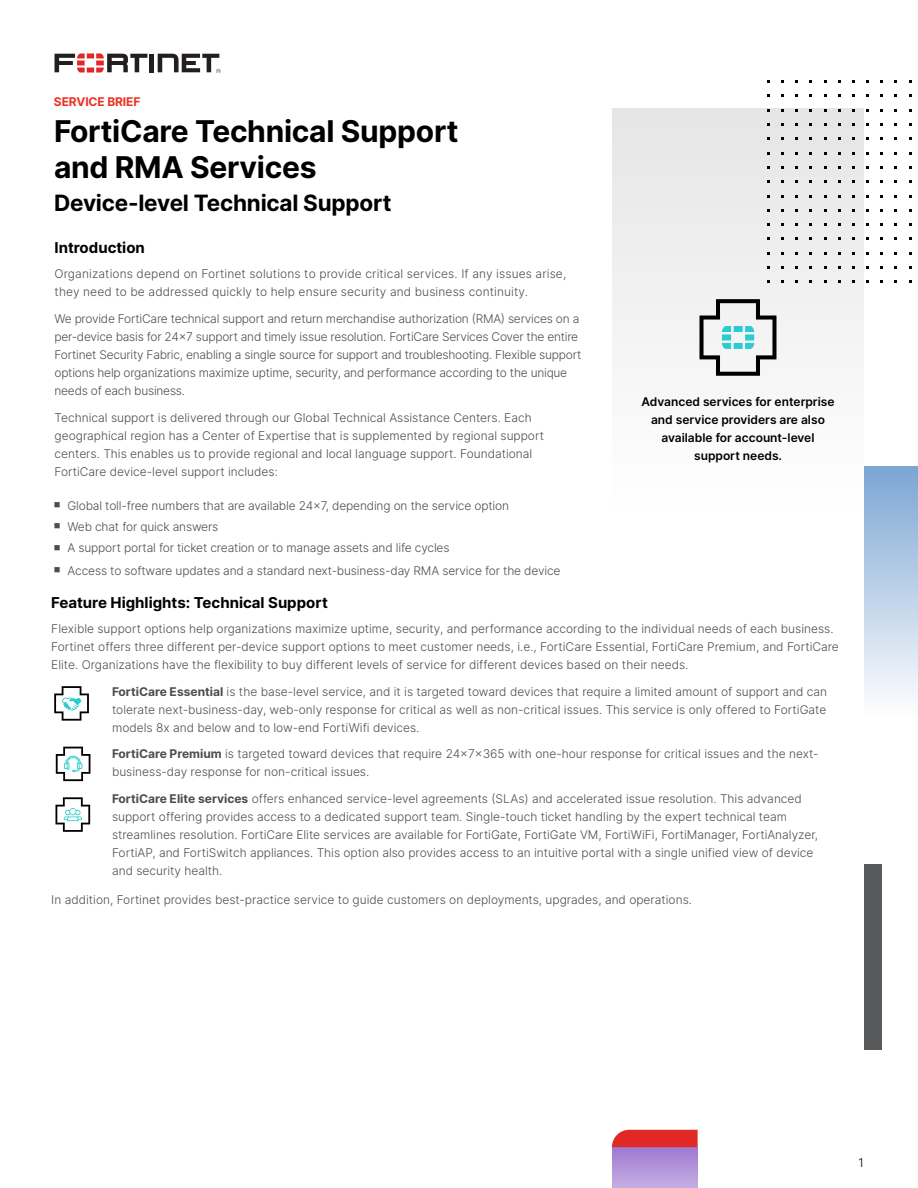
<style>
.page{position:relative;width:918px;height:1188px;background:#fff}
.page>*{position:absolute;margin:0;border:0;box-sizing:border-box;transform-origin:0 0}
.t1{font:700 30px/36px "Inter";letter-spacing:-.01em;color:#000}
.t2{font:700 22.5px "Inter";letter-spacing:-.01em;color:#000}
.t3{font:700 15px "Inter";color:#000}
.t4{font:300 12px/18px "Inter";color:#4d4d4f}
.t5{font:300 12px/18px "Inter";letter-spacing:-.02em;color:#4d4d4f}
.t6{font:600 12px/18px "Inter";color:#000;text-align:center}
.t7{font:700 12px "Inter";letter-spacing:-.01em;color:#ee3124}
.t8{font:300 12px "Inter";color:#000}
.s1{font-weight:700}
</style>
<div class="page">
<hr style="left:150px;top:54px;width:4px;height:18px;background:#231f20">
<svg style="left:55px;top:53px;width:92px;height:20px"></svg>
<svg style="left:158px;top:54px;width:63px;height:19px"></svg>
<div style="left:612px;top:108px;width:252px;height:404px;background:#f1f1f1"></div>
<svg style="left:699px;top:299px;width:78px;height:77px"></svg>
<svg style="left:54px;top:686px;width:35px;height:35px"></svg>
<svg style="left:56px;top:747px;width:34px;height:34px"></svg>
<svg style="left:55px;top:797px;width:35px;height:35px"></svg>
<div style="left:864px;top:864px;width:17px;height:185px;background:#58595b"></div>
<div style="left:864px;top:467px;width:54px;height:248px;background:linear-gradient(to bottom,#7ca6d3,#fdfdfe)"></div>
<div style="left:612px;top:1147px;width:86px;height:41px;background:linear-gradient(to bottom,#9f78d1,#c5aee3)"></div>
<svg style="left:612px;top:1130px;width:86px;height:17px"></svg>
<p class="t7" style="left:54px;top:93px;width:88px">SERVICE BRIEF</p>
<h1 class="t1" style="left:54px;top:113px;width:406px">FortiCare Technical Support and RMA Services</h1>
<h2 class="t2" style="left:54px;top:187px;width:339px">Device-level Technical Support</h2>
<p class="t3" style="left:55px;top:237px;width:92px">Introduction</p>
<p class="t4" style="left:55px;top:264px;width:513px">Organizations depend on Fortinet solutions to provide critical services. If any issues arise, they need to be addressed quickly to help ensure security and business continuity.</p>
<p class="t5" style="left:55px;top:309px;width:528px">We provide FortiCare technical support and return merchandise authorization (RMA) services on a per-device basis for 24x7 support and timely issue resolution. FortiCare Services Cover the entire Fortinet Security Fabric, enabling a single source for support and troubleshooting. Flexible support options help organizations maximize uptime, security, and performance according to the unique needs of each business.</p>
<p class="t4" style="left:55px;top:408px;width:491px">Technical support is delivered through our Global Technical Assistance Centers. Each geographical region has a Center of Expertise that is supplemented by regional support centers. This enables us to provide regional and local language support. Foundational FortiCare device-level support includes:</p>
<p class="t6" style="left:641px;top:392px;width:195px">Advanced services for enterprise and service providers are also available for account-level support needs.</p>
<p class="t4" style="left:54px;top:496px;width:457px">■ Global toll-free numbers that are available 24x7, depending on the service option</p>
<p class="t4" style="left:54px;top:517px;width:166px">■ Web chat for quick answers</p>
<p class="t4" style="left:54px;top:539px;width:397px">■ A support portal for ticket creation or to manage assets and life cycles</p>
<p class="t4" style="left:54px;top:561px;width:508px">■ Access to software updates and a standard next-business-day RMA service for the device</p>
<p class="t3" style="left:51px;top:592px;width:278px">Feature Highlights: Technical Support</p>
<p class="t4" style="left:51px;top:620px;width:789px">Flexible support options help organizations maximize uptime, security, and performance according to the individual needs of each business.<br>Fortinet offers three different per-device support options to meet customer needs, i.e., FortiCare Essential, FortiCare Premium, and FortiCare<br>Elite. Organizations have the flexibility to buy different levels of service for different devices based on their needs.</p>
<p class="t4" style="left:112px;top:682px;width:717px;text-align:justify"><span class="s1">FortiCare Essential</span> is the base-level service, and it is targeted toward devices that require a limited amount of support and can tolerate next-business-day, web-only response for critical as well as non-critical issues. This service is only offered to FortiGate models 8x and below and to low-end FortiWifi devices.</p>
<p class="t4" style="left:112px;top:745px;width:708px"><span class="s1">FortiCare Premium</span> is targeted toward devices that require 24x7x365 with one-hour response for critical issues and the next&shy;business-day response for non-critical issues.</p>
<p class="t4" style="left:112px;top:790px;width:708px"><span class="s1">FortiCare Elite services</span> offers enhanced service-level agreements (SLAs) and accelerated issue resolution. This advanced support offering provides access to a dedicated support team. Single-touch ticket handling by the expert technical team streamlines resolution. FortiCare Elite services are available for FortiGate, FortiGate VM, FortiWiFi, FortiManager, FortiAnalyzer, FortiAP, and FortiSwitch appliances. This option also provides access to an intuitive portal with a single unified view of device and security health.</p>
<p class="t4" style="left:51px;top:890px;width:642px">In addition, Fortinet provides best-practice service to guide customers on deployments, upgrades, and operations.</p>
<p class="t8" style="left:859px;top:1154px;width:7px">1</p>
</div>
